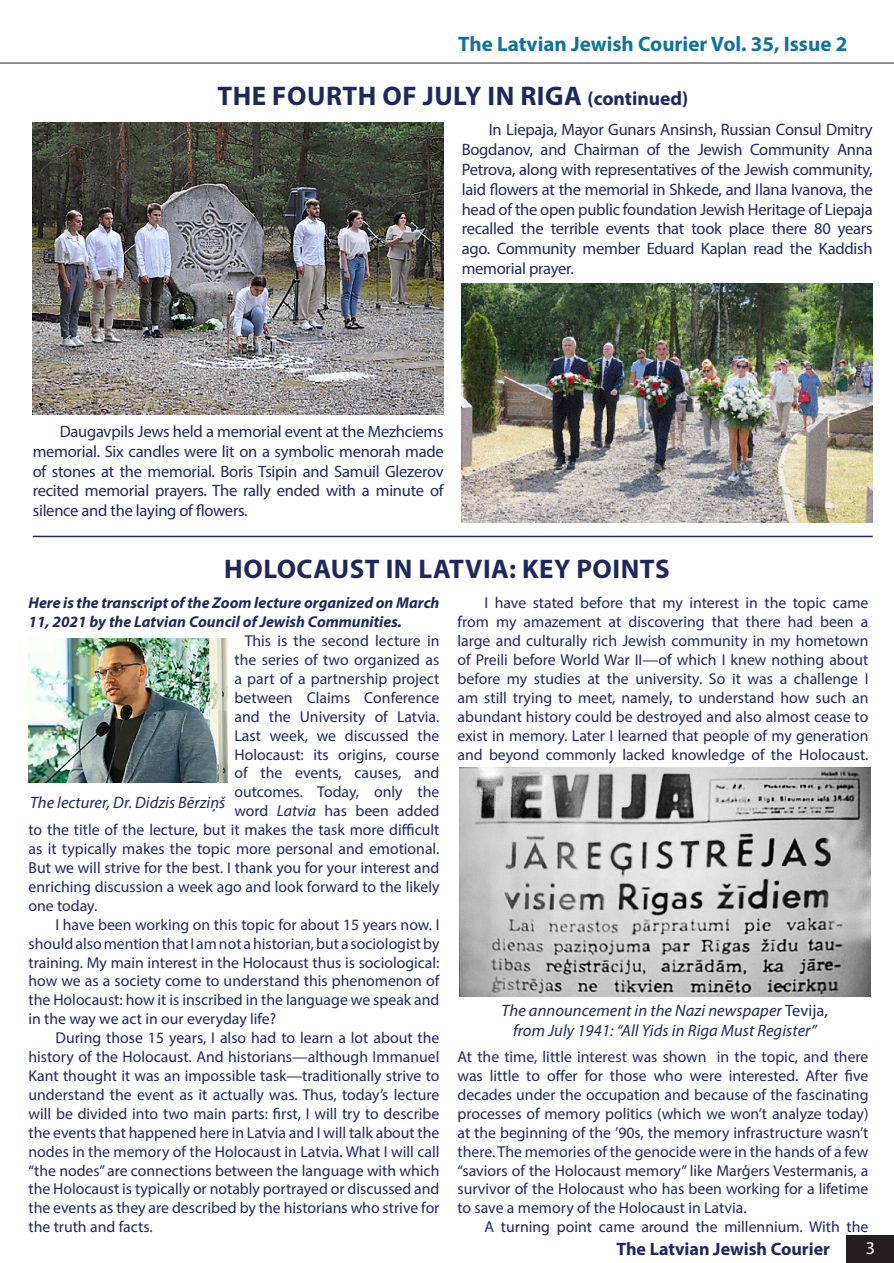
<style>
.page{position:relative;width:894px;height:1263px;background:#fff}
.page>*{position:absolute;margin:0;border:0;box-sizing:border-box;transform-origin:0 0}
.title_thing{font:700 27px "Myriad Pro";letter-spacing:.02em;color:#1f285d}
.t1{font:700 21px "Myriad Pro";color:#11739a}
.t2{font:700 18px "Myriad Pro";color:#1f285d}
.t3{font:18px "Myriad Pro";color:#fff}
.body{font:16.5px/19.8px "Myriad Pro";letter-spacing:-.015em;color:#1f285d;text-align:justify}
.t4{font:italic 16.5px "Myriad Pro";letter-spacing:.005em;color:#1f285d}
.body-2{font:15.75px/18.9px "Myriad Pro";color:#1f285d;text-align:justify}
.body-3{font:italic 700 15.75px/18.9px "Myriad Pro";color:#1f285d}
.s1{font-size:19.5px}
.s2{font-style:italic}
.s3{font-style:normal}
</style>
<div class="page">
<div style="left:845px;top:1236px;width:48px;height:27px;background:#231f20"></div>
<hr style="left:0;top:63px;width:893px;height:1px;background:#231f20">
<img style="left:33px;top:123px;width:410px;height:291px">
<img style="left:461px;top:283px;width:411px;height:239px">
<hr style="left:33px;top:536px;width:839px;height:1px;background:#1f285d">
<img style="left:28px;top:638px;width:199px;height:145px">
<img style="left:459px;top:767px;width:410px;height:229px">
<h2 class="t1" style="left:458px;top:30px;width:390px">The Latvian Jewish Courier Vol. 35, Issue 2</h2>
<p class="title_thing" style="left:217px;top:78px;width:472px">THE FOURTH OF JULY IN RIGA <span class="s1">(continued)</span></p>
<p class="body" style="left:461px;top:120px;width:412px;text-indent:27px">In Liepaja, Mayor Gunars Ansinsh, Russian Consul Dmitry Bogdanov, and Chairman of the Jewish Community Anna Petrova, along with representatives of the Jewish community, laid flowers at the memorial in Shkede, and Ilana Ivanova, the head of the open public foundation Jewish Heritage of Liepaja recalled the terrible events that took place there 80 years ago. Community member Eduard Kaplan read the Kaddish memorial prayer.</p>
<p class="body" style="left:33px;top:421px;width:412px;text-indent:27px">Daugavpils Jews held a memorial event at the Mezhciems memorial. Six candles were lit on a symbolic menorah made of stones at the memorial. Boris Tsipin and Samuil Glezerov recited memorial prayers. The rally ended with a minute of silence and the laying of flowers.</p>
<p class="title_thing" style="left:224px;top:551px;width:446px">HOLOCAUST IN LATVIA: KEY POINTS</p>
<p class="body-3" style="left:28px;top:593px;width:412px">Here is the transcript of the Zoom lecture organized on March<br>11, 2021 by the Latvian Council of Jewish Communities.</p>
<p class="body-2" style="left:244px;top:631px;width:196px">This is the second lecture in</p>
<p class="body-2" style="left:234px;top:650px;width:206px">the series of two organized as</p>
<p class="body-2" style="left:234px;top:669px;width:206px">a part of a partnership project</p>
<p class="body-2" style="left:234px;top:688px;width:206px">between Claims Conference</p>
<p class="body-2" style="left:234px;top:706px;width:206px">and the University of Latvia.</p>
<p class="body-2" style="left:234px;top:725px;width:206px">Last week, we discussed the</p>
<p class="body-2" style="left:234px;top:744px;width:206px">Holocaust: its origins, course</p>
<p class="body-2" style="left:234px;top:763px;width:206px">of the events, causes, and</p>
<p class="body-2" style="left:234px;top:782px;width:206px">outcomes. Today, only the</p>
<p class="body-2" style="left:234px;top:801px;width:206px">word <span class="s2">Latvia</span> has been added</p>
<p class="body-2" style="left:28px;top:820px;width:412px">to the title of the lecture, but it makes the task more difficult</p>
<p class="body-2" style="left:28px;top:839px;width:412px">as it typically makes the topic more personal and emotional.</p>
<p class="body-2" style="left:28px;top:858px;width:412px">But we will strive for the best. I thank you for your interest and</p>
<p class="body-2" style="left:28px;top:877px;width:412px">enriching discussion a week ago and look forward to the likely</p>
<p class="body-2" style="left:28px;top:895px;width:70px">one today.</p>
<p class="body-2" style="left:28px;top:914px;width:412px;text-indent:27px">I have been working on this topic for about 15 years now. I should also mention that I am not a historian, but a sociologist by training. My main interest in the Holocaust thus is sociological: how we as a society come to understand this phenomenon of the Holocaust: how it is inscribed in the language we speak and in the way we act in our everyday life?</p>
<p class="body-2" style="left:28px;top:1028px;width:412px;text-indent:27px">During those 15 years, I also had to learn a lot about the history of the Holocaust. And historians—although Immanuel Kant thought it was an impossible task—traditionally strive to understand the event as it actually was. Thus, today’s lecture will be divided into two main parts: first, I will try to describe the events that happened here in Latvia and I will talk about the nodes in the memory of the Holocaust in Latvia. What I will call “the nodes” are connections between the language with which the Holocaust is typically or notably portrayed or discussed and the events as they are described by the historians who strive for the truth and facts.</p>
<p class="body-2" style="left:457px;top:593px;width:412px;text-indent:27px">I have stated before that my interest in the topic came from my amazement at discovering that there had been a large and culturally rich Jewish community in my hometown of Preili before World War II—of which I knew nothing about before my studies at the university. So it was a challenge I am still trying to meet, namely, to understand how such an abundant history could be destroyed and also almost cease to exist in memory. Later I learned that people of my generation and beyond commonly lacked knowledge of the Holocaust.</p>
<p class="t4" style="left:30px;top:792px;width:196px">The lecturer, Dr. Didzis Bērziņš</p>
<p class="t4" style="left:501px;top:1000px;width:328px">The announcement in the Nazi newspaper <span class="s3">Tevija,</span></p>
<p class="t4" style="left:513px;top:1020px;width:305px">from July 1941: “All Yids in Riga Must Register”</p>
<p class="body-2" style="left:457px;top:1047px;width:412px">At the time, little interest was shown in the topic, and there was little to offer for those who were interested. After five decades under the occupation and because of the fascinating processes of memory politics (which we won’t analyze today) at the beginning of the ’90s, the memory infrastructure wasn’t there. The memories of the genocide were in the hands of a few “saviors of the Holocaust memory” like Marģers Vestermanis, a survivor of the Holocaust who has been working for a lifetime to save a memory of the Holocaust in Latvia.</p>
<p class="body-2" style="left:484px;top:1217px;width:385px">A turning point came around the millennium. With the</p>
<p class="t2" style="left:616px;top:1236px;width:215px">The Latvian Jewish Courier</p>
<p class="t3" style="left:865px;top:1236px;width:11px">3</p>
</div>
